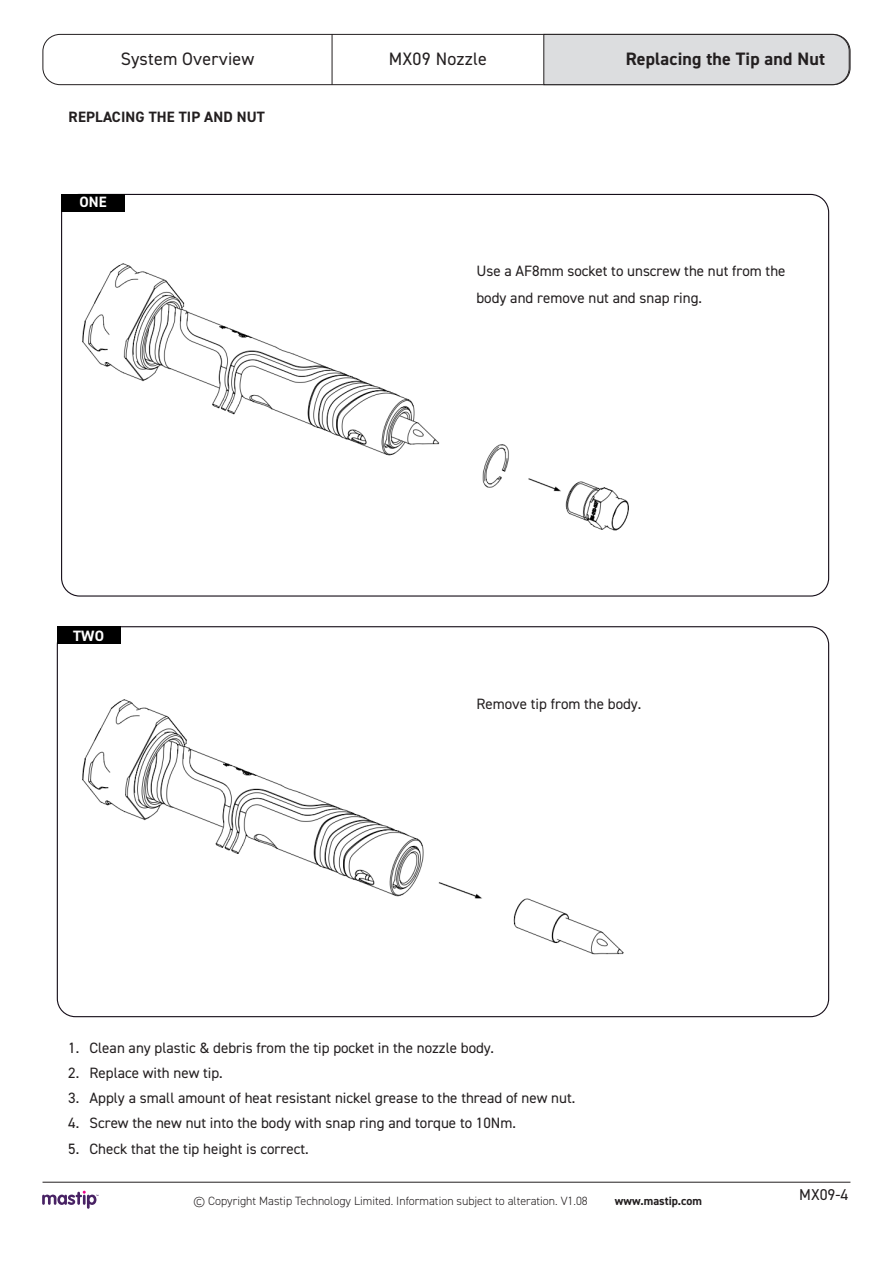
<style>
.page{position:relative;width:893px;height:1263px;background:#fff}
.page>*{position:absolute;margin:0;border:0;box-sizing:border-box;transform-origin:0 0}
.t1{font:18px "DIN2014";letter-spacing:.01em;color:#231f20}
.t2{font:700 18px "DIN2014";letter-spacing:.01em;color:#231f20}
.Footnote{font:15.75px "DIN2014";color:#231f20}
.Footnote-2{font:15px "DIN2014";color:#231f20}
.Body{font:15px/27px "DIN2014";color:#231f20}
.Body-2{font:700 15px "DIN2014";letter-spacing:.01em;color:#231f20}
.Body-3{font:700 15px "DIN2014";letter-spacing:.01em;color:#fff}
.t3{font:300 12px "DIN2014";color:#231f20}
.t4{font:700 12px "DIN2014";color:#231f20}
</style>
<div class="page">
<hr style="left:43px;top:1182px;width:807px;height:1px;background:#231f20">
<svg style="left:42px;top:1191px;width:56px;height:18px"></svg>
<img style="left:82px;top:263px;width:547px;height:268px">
<img style="left:82px;top:699px;width:542px;height:256px">
<div style="left:61px;top:194px;width:64px;height:17px;background:#000"></div>
<div style="left:57px;top:626px;width:64px;height:18px;background:#000"></div>
<div style="left:43px;top:34px;width:807px;height:51px;border:1px solid #231f20;border-radius:17px"></div>
<div style="left:543px;top:34px;width:307px;height:51px;background:#dcdddf"></div>
<hr style="left:332px;top:34px;width:1px;height:51px;background:#231f20">
<p class="t1" style="left:121px;top:48px;width:135px">System Overview</p>
<p class="t2" style="left:626px;top:47px;width:201px">Replacing the Tip and Nut</p>
<p class="t1" style="left:389px;top:48px;width:100px">MX09 Nozzle</p>
<p class="Body-2" style="left:69px;top:107px;width:198px">REPLACING THE TIP AND NUT</p>
<p class="Body-3" style="left:79px;top:192px;width:29px">ONE</p>
<p class="Body-3" style="left:73px;top:626px;width:33px">TWO</p>
<p class="Body" style="left:476px;top:257px;width:311px">Use a AF8mm socket to unscrew the nut from the body and remove nut and snap ring.</p>
<p class="Body" style="left:476px;top:690px;width:166px">Remove tip from the body.</p>
<p class="Footnote-2" style="left:68px;top:1038px;width:427px">1. Clean any plastic &amp; debris from the tip pocket in the nozzle body.</p>
<p class="Footnote-2" style="left:68px;top:1063px;width:156px">2. Replace with new tip.</p>
<p class="Footnote-2" style="left:68px;top:1089px;width:508px">3. Apply a small amount of heat resistant nickel grease to the thread of new nut.</p>
<p class="Footnote-2" style="left:68px;top:1114px;width:449px">4. Screw the new nut into the body with snap ring and torque to 10Nm.</p>
<p class="Footnote-2" style="left:68px;top:1139px;width:242px">5. Check that the tip height is correct.</p>
<p class="t3" style="left:193px;top:1193px;width:396px">© Copyright Mastip Technology Limited. Information subject to alteration. V1.08</p>
<p class="t4" style="left:615px;top:1192px;width:89px">www.mastip.com</p>
<p class="Footnote" style="left:799px;top:1185px;width:51px">MX09-4</p>
</div>
